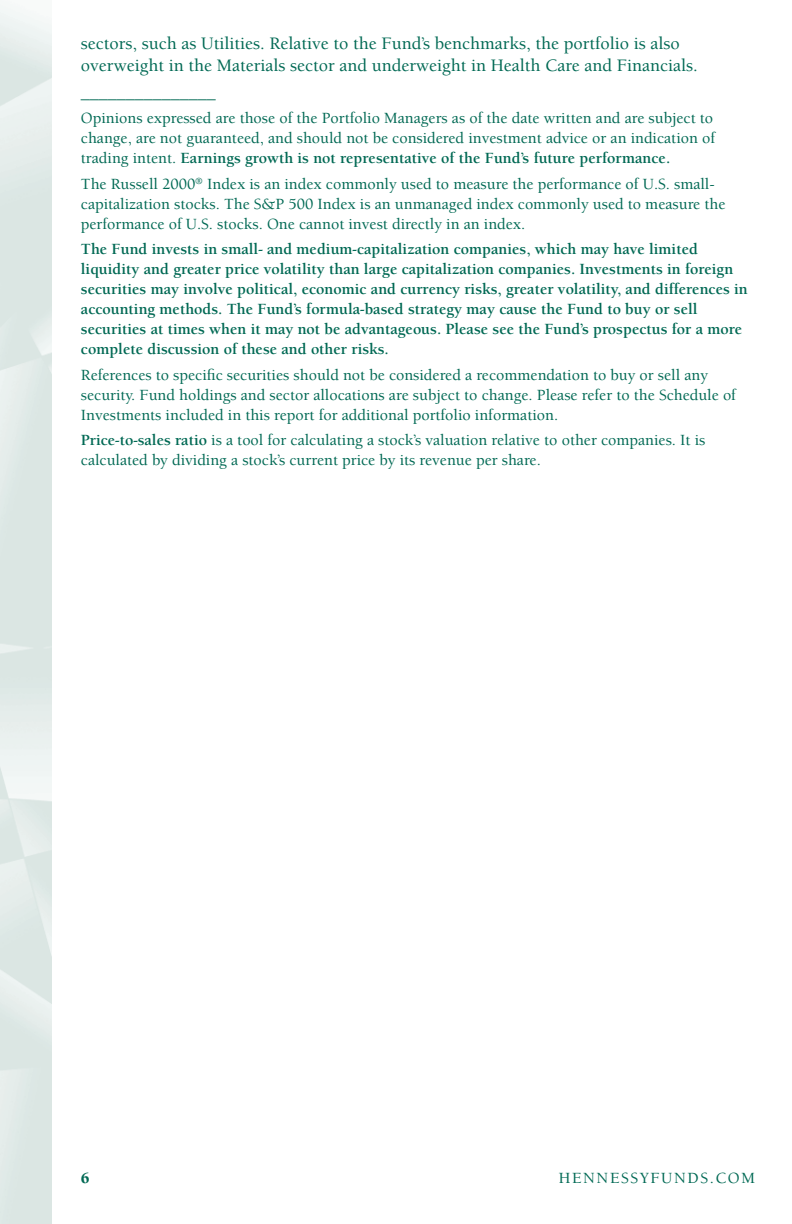
<style>
.page{position:relative;width:792px;height:1224px;background:#fff}
.page>*{position:absolute;margin:0;border:0;box-sizing:border-box;transform-origin:0 0}
.t1{font:500 18px/22px "Berkeley Std";color:#006954}
.t2{font:500 16px/20px "Berkeley Std";color:#006954}
.t3{font:700 16px/20px "Berkeley Std";color:#006954}
.t4{font:500 16px "Berkeley Std";letter-spacing:.1em;color:#006954}
.t5{font:900 16px "Berkeley Std";color:#006954}
.s1{font-weight:700}
</style>
<div class="page">
<p class="t1" style="left:81px;top:34px;width:618px">sectors, such as Utilities. Relative to the Fund’s benchmarks, the portfolio is also overweight in the Materials sector and underweight in Health Care and Financials.</p>
<p class="t1" style="left:81px;top:83px;width:136px">_______________</p>
<p class="t2" style="left:81px;top:110px;width:636px">Opinions expressed are those of the Portfolio Managers as of the date written and are subject to change, are not guaranteed, and should not be considered investment advice or an indication of trading intent. <span class="s1">Earnings growth is not representative of the Fund’s future performance.</span></p>
<p class="t2" style="left:81px;top:175px;width:646px">The Russell 2000<sup>®</sup> Index is an index commonly used to measure the performance of U.S. small&shy;capitalization stocks. The S&amp;P 500 Index is an unmanaged index commonly used to measure the performance of U.S. stocks. One cannot invest directly in an index.</p>
<p class="t3" style="left:81px;top:241px;width:668px">The Fund invests in small- and medium-capitalization companies, which may have limited liquidity and greater price volatility than large capitalization companies. Investments in foreign securities may involve political, economic and currency risks, greater volatility, and differences in accounting methods. The Fund’s formula-based strategy may cause the Fund to buy or sell securities at times when it may not be advantageous. Please see the Fund’s prospectus for a more complete discussion of these and other risks.</p>
<p class="t2" style="left:81px;top:366px;width:657px">References to specific securities should not be considered a recommendation to buy or sell any security. Fund holdings and sector allocations are subject to change. Please refer to the Schedule of<br>Investments included in this report for additional portfolio information.</p>
<p class="t2" style="left:81px;top:431px;width:626px"><span class="s1">Price-to-sales ratio</span> is a tool for calculating a stock’s valuation relative to other companies. It is calculated by dividing a stock’s current price by its revenue per share.</p>
<p class="t5" style="left:81px;top:1172px;width:10px">6</p>
<p class="t4" style="left:559px;top:1172px;width:198px">HENNESSYFUNDS.COM</p>
</div>
